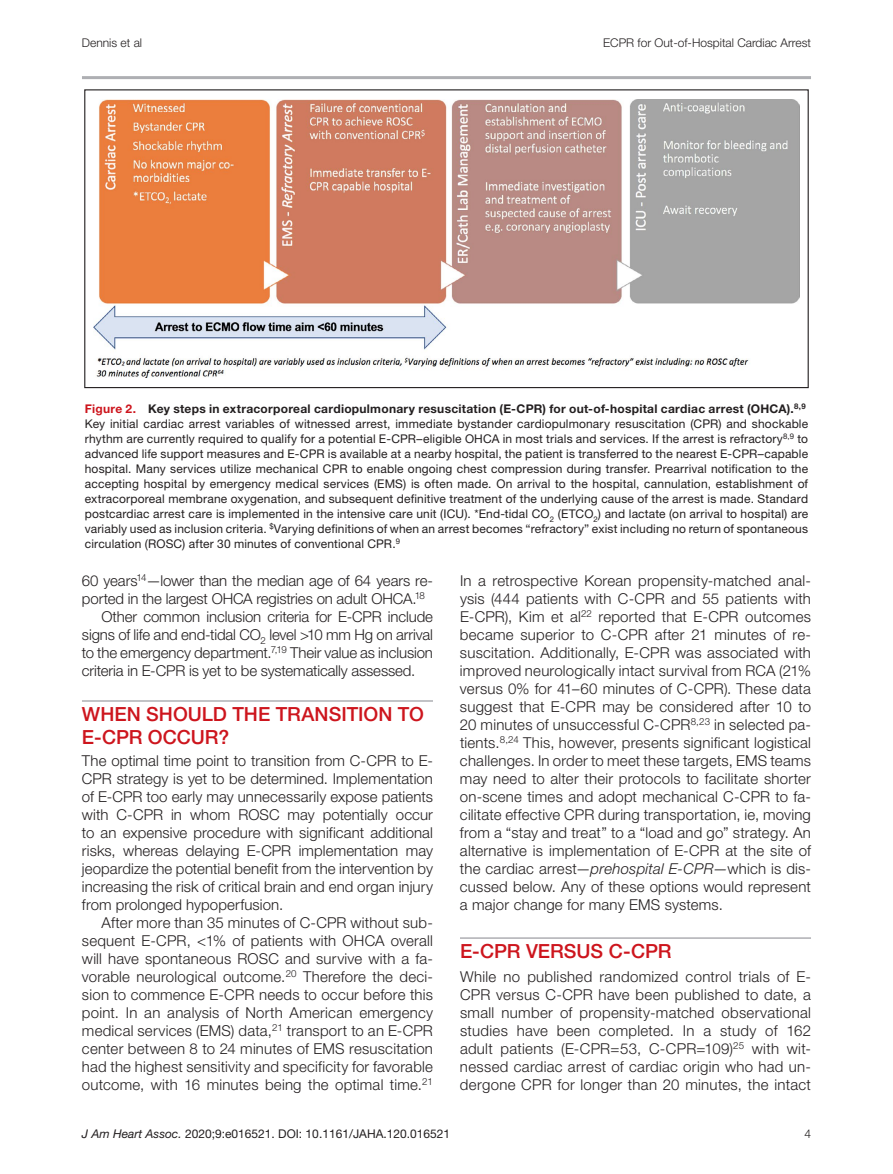
<style>
.page{position:relative;width:893px;height:1174px;background:#fff}
.page>*{position:absolute;margin:0;border:0;box-sizing:border-box;transform-origin:0 0}
.t1{font:500 19.5px/22.5px "Helvetica Neue LT Std";color:#cd151d}
.t2{font:300 15px/18px "Helvetica Neue LT Std";letter-spacing:-.005em;color:#231f20;text-align:justify}
.t3{font:12px/15px "Helvetica Neue LT Std";letter-spacing:.015em;color:#231f20}
.t4{font:300 12px "Helvetica Neue LT Std";color:#231f20}
.s1{font-weight:700;color:#cd151d}
.s2{font-weight:700}
.s3{font-style:italic}
</style>
<div class="page">
<hr style="left:82px;top:700px;width:351px;height:1px;background:#aeafb3">
<hr style="left:460px;top:937px;width:351px;height:1px;background:#aeafb3">
<img style="left:93px;top:99px;width:707px;height:279px">
<hr style="left:82px;top:76px;width:729px;height:3px;background:#aeafb3">
<p class="t4" style="left:82px;top:35px;width:62px">Dennis et al</p>
<p class="t4" style="left:603px;top:35px;width:209px">ECPR for Out-of-Hospital Cardiac Arrest</p>
<p class="t3" style="left:85px;top:401px;width:725px"><span class="s1">Figure 2.</span> <span class="s2">Key steps in extracorporeal cardiopulmonary resuscitation (E-CPR) for out-of-hospital cardiac arrest (OHCA).</span><sup>8,9<br></sup>Key initial cardiac arrest variables of witnessed arrest, immediate bystander cardiopulmonary resuscitation (CPR) and shockable rhythm are currently required to qualify for a potential E-CPR–eligible OHCA in most trials and services. If the arrest is refractory<sup>8,9</sup> to advanced life support measures and E-CPR is available at a nearby hospital, the patient is transferred to the nearest E-CPR–capable hospital. Many services utilize mechanical CPR to enable ongoing chest compression during transfer. Prearrival notification to the accepting hospital by emergency medical services (EMS) is often made. On arrival to the hospital, cannulation, establishment of extracorporeal membrane oxygenation, and subsequent definitive treatment of the underlying cause of the arrest is made. Standard postcardiac arrest care is implemented in the intensive care unit (ICU). *End-tidal CO<sub>2</sub> (ETCO<sub>2</sub>) and lactate (on arrival to hospital) are variably used as inclusion criteria. <sup>$</sup>Varying definitions of when an arrest becomes “refractory” exist including no return of spontaneous circulation (ROSC) after 30 minutes of conventional CPR.<sup>9</sup></p>
<p class="t2" style="left:82px;top:571px;width:352px">60 years<sup>14</sup>—lower than the median age of 64 years re-</p>
<p class="t2" style="left:82px;top:589px;width:345px">ported in the largest OHCA registries on adult OHCA.<sup>18</sup></p>
<p class="t2" style="left:101px;top:607px;width:333px">Other common inclusion criteria for E-CPR include</p>
<p class="t2" style="left:82px;top:625px;width:353px">signs of life and end-tidal CO<sub>2</sub> level &gt;10 mm Hg on arrival</p>
<p class="t2" style="left:82px;top:643px;width:353px">to the emergency department.<sup>7,19</sup> Their value as inclusion</p>
<p class="t2" style="left:82px;top:661px;width:335px">criteria in E-CPR is yet to be systematically assessed.</p>
<h1 class="t1" style="left:82px;top:703px;width:343px">WHEN SHOULD THE TRANSITION TO<br>E-CPR OCCUR?</h1>
<p class="t2" style="left:82px;top:751px;width:353px">The optimal time point to transition from C-CPR to E-CPR strategy is yet to be determined. Implementation of E-CPR too early may unnecessarily expose patients with C-CPR in whom ROSC may potentially occur to an expensive procedure with significant additional risks, whereas delaying E-CPR implementation may jeopardize the potential benefit from the intervention by increasing the risk of critical brain and end organ injury from prolonged hypoperfusion.</p>
<p class="t2" style="left:82px;top:913px;width:353px;text-indent:20px">After more than 35 minutes of C-CPR without sub&shy;sequent E-CPR, &lt;1% of patients with OHCA overall will have spontaneous ROSC and survive with a fa&shy;vorable neurological outcome.<sup>20</sup> Therefore the deci&shy;sion to commence E-CPR needs to occur before this point. In an analysis of North American emergency medical services (EMS) data,<sup>21</sup> transport to an E-CPR center between 8 to 24 minutes of EMS resuscitation had the highest sensitivity and specificity for favorable outcome, with 16 minutes being the optimal time.<sup>21</sup></p>
<p class="t2" style="left:460px;top:571px;width:353px">In a retrospective Korean propensity-matched anal&shy;ysis (444 patients with C-CPR and 55 patients with E-CPR), Kim et al<sup>22</sup> reported that E-CPR outcomes became superior to C-CPR after 21 minutes of re&shy;suscitation. Additionally, E-CPR was associated with improved neurologically intact survival from RCA (21% versus 0% for 41–60 minutes of C-CPR). These data suggest that E-CPR may be considered after 10 to 20 minutes of unsuccessful C-CPR<sup>8,23</sup> in selected pa&shy;tients.<sup>8,24</sup> This, however, presents significant logistical challenges. In order to meet these targets, EMS teams may need to alter their protocols to facilitate shorter on-scene times and adopt mechanical C-CPR to fa&shy;cilitate effective CPR during transportation, ie, moving from a “stay and treat” to a “load and go” strategy. An alternative is implementation of E-CPR at the site of the cardiac arrest—<span class="s3">prehospital E-CPR—</span>which is dis&shy;cussed below. Any of these options would represent a major change for many EMS systems.</p>
<h1 class="t1" style="left:460px;top:940px;width:213px">E-CPR VERSUS C-CPR</h1>
<p class="t2" style="left:460px;top:967px;width:352px">While no published randomized control trials of E-CPR versus C-CPR have been published to date, a small number of propensity-matched observational studies have been completed. In a study of 162 adult patients (E-CPR=53, C-CPR=109)<sup>25</sup> with wit&shy;nessed cardiac arrest of cardiac origin who had un&shy;dergone CPR for longer than 20 minutes, the intact</p>
<p class="t3" style="left:82px;top:1126px;width:370px"><span class="s3">J Am Heart Assoc.</span> 2020;9:e016521. DOI: 10.1161/JAHA.120.016521</p>
<p class="t4" style="left:804px;top:1126px;width:8px">4</p>
</div>
